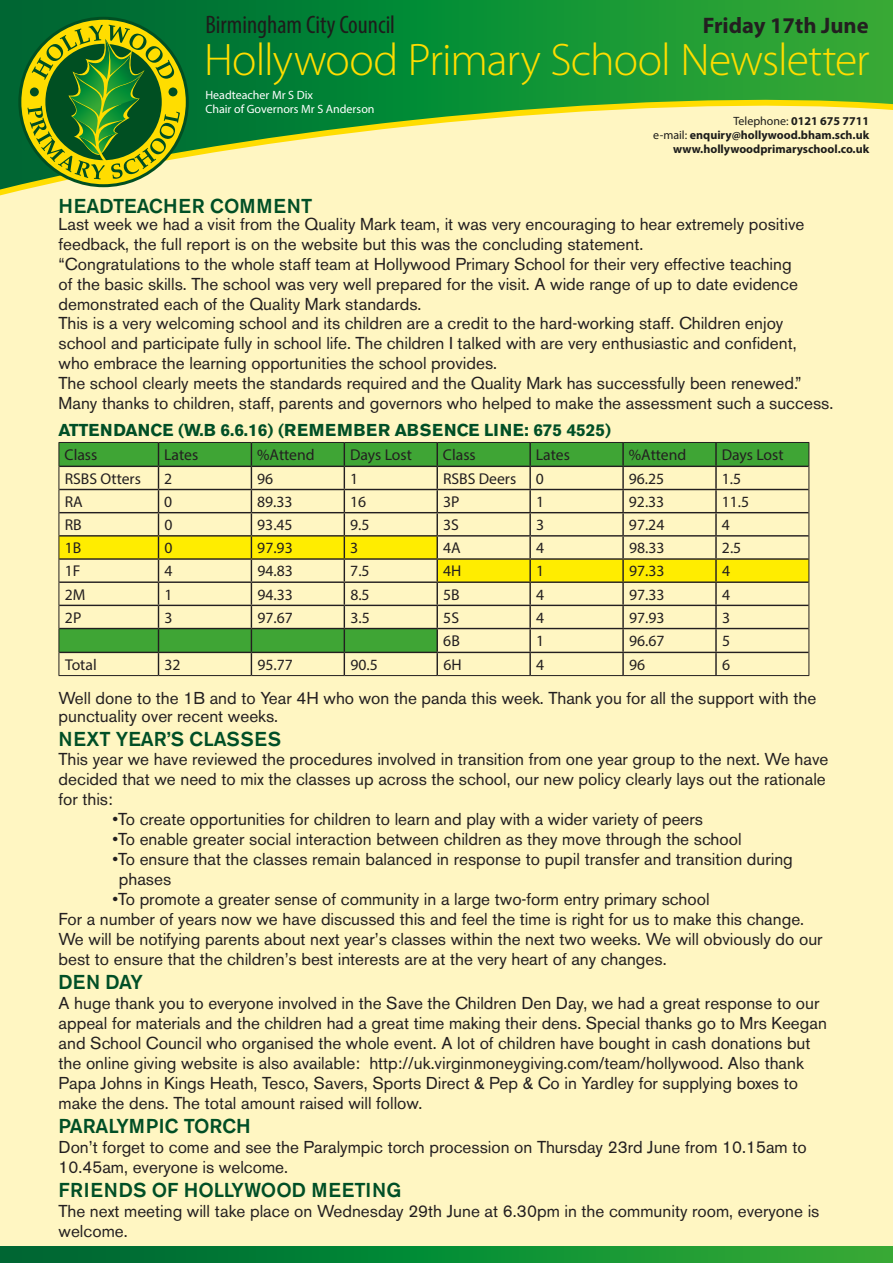
<style>
.page{position:relative;width:893px;height:1263px;background:#fff}
.page>*{position:absolute;margin:0;border:0;box-sizing:border-box;transform-origin:0 0}
.t1{font:300 45.75px "Myriad Pro";letter-spacing:-.02em;color:#fd0}
.t2{font:condensed 25.35px "Myriad Pro";color:#1d1d1b}
.t3{font:700 22.5px "Myriad Pro";color:#231f20}
.t4{font:500 19.95px "Akzidenz Grotesk BE";color:#004f26}
.t5{font:17.1px/20px "Akzidenz Grotesk BE";color:#231f20}
.t6{font:700 17.1px "Akzidenz Grotesk BE";letter-spacing:.02em;color:#004f26}
.t7{font:15.75px "Myriad Pro";color:#231f20}
.t8{font:700 12px/14.4px "Myriad Pro";color:#1d1d1b;text-align:right}
.t9{font:12px/14.4px "Myriad Pro";color:#fff}
.s1{font-weight:400}
</style>
<div class="page">
<div style="left:0;top:1px;width:893px;height:1253px;background:#fff6c2"></div>
<svg style="left:0;top:0;width:893px;height:190px"></svg>
<div style="left:0;top:1246px;width:893px;height:17px;background:linear-gradient(to right,#006534,#2faf36)"></div>
<svg style="left:20px;top:18px;width:167px;height:168px"></svg>
<svg style="left:27px;top:25px;width:153px;height:154px;background:#67931c"></svg>
<div style="left:30px;top:87px;width:9px;height:9px;background:#004f22;border-radius:50%"></div>
<div style="left:169px;top:87px;width:8px;height:9px;background:#004f22;border-radius:50%"></div>
<svg style="left:59px;top:442px;width:751px;height:233px"></svg>
<hr style="left:59px;top:675px;width:99px;height:1px;background:#231f20">
<hr style="left:158px;top:675px;width:93px;height:1px;background:#231f20">
<hr style="left:251px;top:675px;width:93px;height:1px;background:#231f20">
<hr style="left:344px;top:675px;width:93px;height:1px;background:#231f20">
<hr style="left:437px;top:675px;width:93px;height:1px;background:#231f20">
<hr style="left:530px;top:675px;width:93px;height:1px;background:#231f20">
<hr style="left:623px;top:675px;width:93px;height:1px;background:#231f20">
<hr style="left:716px;top:675px;width:93px;height:1px;background:#231f20">
<h2 class="t2" style="left:205px;top:9px;width:191px">Birmingham City Council</h2>
<h3 class="t3" style="left:703px;top:10px;width:167px">Friday 17th June</h3>
<h1 class="t1" style="left:204px;top:35px;width:667px">Hollywood Primary School Newsletter</h1>
<p class="t9" style="left:205px;top:87px;width:171px">Headteacher Mr S Dix<br>Chair of Governors Mr S Anderson</p>
<p class="t8" style="left:653px;top:113px;width:217px"><span class="s1">Telephone:</span> 0121 675 7711<br><span class="s1">e-mail:</span> enquiry@hollywood.bham.sch.uk www.hollywoodprimaryschool.co.uk</p>
<p class="t4" style="left:59px;top:193px;width:255px">HEADTEACHER COMMENT</p>
<p class="t5" style="left:59px;top:214px;width:776px">Last week we had a visit from the Quality Mark team, it was very encouraging to hear extremely positive feedback, the full report is on the website but this was the concluding statement.<br>“Congratulations to the whole staff team at Hollywood Primary School for their very effective teaching<br>of the basic skills. The school was very well prepared for the visit. A wide range of up to date evidence demonstrated each of the Quality Mark standards.<br>This is a very welcoming school and its children are a credit to the hard-working staff. Children enjoy school and participate fully in school life. The children I talked with are very enthusiastic and confident,<br>who embrace the learning opportunities the school provides.<br>The school clearly meets the standards required and the Quality Mark has successfully been renewed.” Many thanks to children, staff, parents and governors who helped to make the assessment such a success.</p>
<p class="t6" style="left:59px;top:421px;width:554px">ATTENDANCE (W.B 6.6.16) (REMEMBER ABSENCE LINE: 675 4525)</p>
<p class="t7" style="left:65px;top:445px;width:34px">Class</p>
<p class="t7" style="left:164px;top:445px;width:36px">Lates</p>
<p class="t7" style="left:257px;top:445px;width:59px">%Attend</p>
<p class="t7" style="left:350px;top:445px;width:63px">Days Lost</p>
<p class="t7" style="left:443px;top:445px;width:34px">Class</p>
<p class="t7" style="left:536px;top:445px;width:36px">Lates</p>
<p class="t7" style="left:629px;top:445px;width:59px">%Attend</p>
<p class="t7" style="left:722px;top:445px;width:63px">Days Lost</p>
<p class="t7" style="left:65px;top:469px;width:78px">RSBS Otters</p>
<p class="t7" style="left:164px;top:469px;width:10px">2</p>
<p class="t7" style="left:257px;top:469px;width:18px">96</p>
<p class="t7" style="left:350px;top:469px;width:10px">1</p>
<p class="t7" style="left:443px;top:469px;width:75px">RSBS Deers</p>
<p class="t7" style="left:536px;top:469px;width:10px">0</p>
<p class="t7" style="left:629px;top:469px;width:37px">96.25</p>
<p class="t7" style="left:722px;top:469px;width:21px">1.5</p>
<p class="t7" style="left:65px;top:492px;width:20px">RA</p>
<p class="t7" style="left:164px;top:492px;width:10px">0</p>
<p class="t7" style="left:257px;top:492px;width:37px">89.33</p>
<p class="t7" style="left:350px;top:492px;width:18px">16</p>
<p class="t7" style="left:443px;top:492px;width:18px">3P</p>
<p class="t7" style="left:536px;top:492px;width:10px">1</p>
<p class="t7" style="left:629px;top:492px;width:37px">92.33</p>
<p class="t7" style="left:722px;top:492px;width:29px">11.5</p>
<p class="t7" style="left:65px;top:515px;width:18px">RB</p>
<p class="t7" style="left:164px;top:515px;width:10px">0</p>
<p class="t7" style="left:257px;top:515px;width:37px">93.45</p>
<p class="t7" style="left:350px;top:515px;width:21px">9.5</p>
<p class="t7" style="left:443px;top:515px;width:17px">3S</p>
<p class="t7" style="left:536px;top:515px;width:10px">3</p>
<p class="t7" style="left:629px;top:515px;width:37px">97.24</p>
<p class="t7" style="left:722px;top:515px;width:10px">4</p>
<p class="t7" style="left:65px;top:538px;width:18px">1B</p>
<p class="t7" style="left:164px;top:538px;width:10px">0</p>
<p class="t7" style="left:257px;top:538px;width:37px">97.93</p>
<p class="t7" style="left:350px;top:538px;width:10px">3</p>
<p class="t7" style="left:443px;top:538px;width:19px">4A</p>
<p class="t7" style="left:536px;top:538px;width:10px">4</p>
<p class="t7" style="left:629px;top:538px;width:37px">98.33</p>
<p class="t7" style="left:722px;top:538px;width:21px">2.5</p>
<p class="t7" style="left:65px;top:561px;width:17px">1F</p>
<p class="t7" style="left:164px;top:561px;width:10px">4</p>
<p class="t7" style="left:257px;top:561px;width:37px">94.83</p>
<p class="t7" style="left:350px;top:561px;width:21px">7.5</p>
<p class="t7" style="left:443px;top:561px;width:20px">4H</p>
<p class="t7" style="left:536px;top:561px;width:10px">1</p>
<p class="t7" style="left:629px;top:561px;width:37px">97.33</p>
<p class="t7" style="left:722px;top:561px;width:10px">4</p>
<p class="t7" style="left:65px;top:585px;width:22px">2M</p>
<p class="t7" style="left:164px;top:585px;width:10px">1</p>
<p class="t7" style="left:257px;top:585px;width:37px">94.33</p>
<p class="t7" style="left:350px;top:585px;width:21px">8.5</p>
<p class="t7" style="left:443px;top:585px;width:18px">5B</p>
<p class="t7" style="left:536px;top:585px;width:10px">4</p>
<p class="t7" style="left:629px;top:585px;width:37px">97.33</p>
<p class="t7" style="left:722px;top:585px;width:10px">4</p>
<p class="t7" style="left:65px;top:608px;width:18px">2P</p>
<p class="t7" style="left:165px;top:608px;width:10px">3</p>
<p class="t7" style="left:257px;top:608px;width:37px">97.67</p>
<p class="t7" style="left:350px;top:608px;width:21px">3.5</p>
<p class="t7" style="left:443px;top:608px;width:17px">5S</p>
<p class="t7" style="left:536px;top:608px;width:10px">4</p>
<p class="t7" style="left:629px;top:608px;width:37px">97.93</p>
<p class="t7" style="left:722px;top:608px;width:10px">3</p>
<p class="t7" style="left:443px;top:631px;width:18px">6B</p>
<p class="t7" style="left:536px;top:631px;width:10px">1</p>
<p class="t7" style="left:629px;top:631px;width:37px">96.67</p>
<p class="t7" style="left:722px;top:631px;width:10px">5</p>
<p class="t7" style="left:65px;top:655px;width:33px">Total</p>
<p class="t7" style="left:165px;top:655px;width:18px">32</p>
<p class="t7" style="left:258px;top:655px;width:37px">95.77</p>
<p class="t7" style="left:350px;top:655px;width:29px">90.5</p>
<p class="t7" style="left:443px;top:655px;width:20px">6H</p>
<p class="t7" style="left:536px;top:655px;width:10px">4</p>
<p class="t7" style="left:629px;top:655px;width:18px">96</p>
<p class="t7" style="left:722px;top:655px;width:10px">6</p>
<p class="t5" style="left:59px;top:690px;width:759px;line-height:17.1px">Well done to the 1B and to Year 4H who won the panda this week. Thank you for all the support with the punctuality over recent weeks.</p>
<p class="t4" style="left:59px;top:726px;width:224px">NEXT YEAR’S CLASSES</p>
<p class="t5" style="left:59px;top:749px;width:771px">This year we have reviewed the procedures involved in transition from one year group to the next. We have decided that we need to mix the classes up across the school, our new policy clearly lays out the rationale for this:</p>
<p class="t5" style="left:113px;top:809px;width:592px">•To create opportunities for children to learn and play with a wider variety of peers</p>
<p class="t5" style="left:113px;top:829px;width:630px">•To enable greater social interaction between children as they move through the school</p>
<p class="t5" style="left:119px;top:849px;width:675px;text-indent:-6px">•To ensure that the classes remain balanced in response to pupil transfer and transition during phases</p>
<p class="t5" style="left:59px;top:889px;width:765px;text-indent:54px">•To promote a greater sense of community in a large two-form entry primary school<br>For a number of years now we have discussed this and feel the time is right for us to make this change.<br>We will be notifying parents about next year’s classes within the next two weeks. We will obviously do our best to ensure that the children’s best interests are at the very heart of any changes.</p>
<p class="t4" style="left:59px;top:970px;width:86px">DEN DAY</p>
<p class="t5" style="left:59px;top:993px;width:770px">A huge thank you to everyone involved in the Save the Children Den Day, we had a great response to our appeal for materials and the children had a great time making their dens. Special thanks go to Mrs Keegan and School Council who organised the whole event. A lot of children have bought in cash donations but the online giving website is also available: http://uk.virginmoneygiving.com/team/hollywood. Also thank Papa Johns in Kings Heath, Tesco, Savers, Sports Direct &amp; Pep &amp; Co in Yardley for supplying boxes to make the dens. The total amount raised will follow.</p>
<p class="t4" style="left:59px;top:1113px;width:194px">PARALYMPIC TORCH</p>
<p class="t5" style="left:59px;top:1137px;width:750px">Don’t forget to come and see the Paralympic torch procession on Thursday 23rd June from 10.15am to<br>10.45am, everyone is welcome.</p>
<p class="t4" style="left:59px;top:1177px;width:344px">FRIENDS OF HOLLYWOOD MEETING</p>
<p class="t5" style="left:59px;top:1201px;width:762px">The next meeting will take place on Wednesday 29th June at 6.30pm in the community room, everyone is welcome.</p>
</div>
